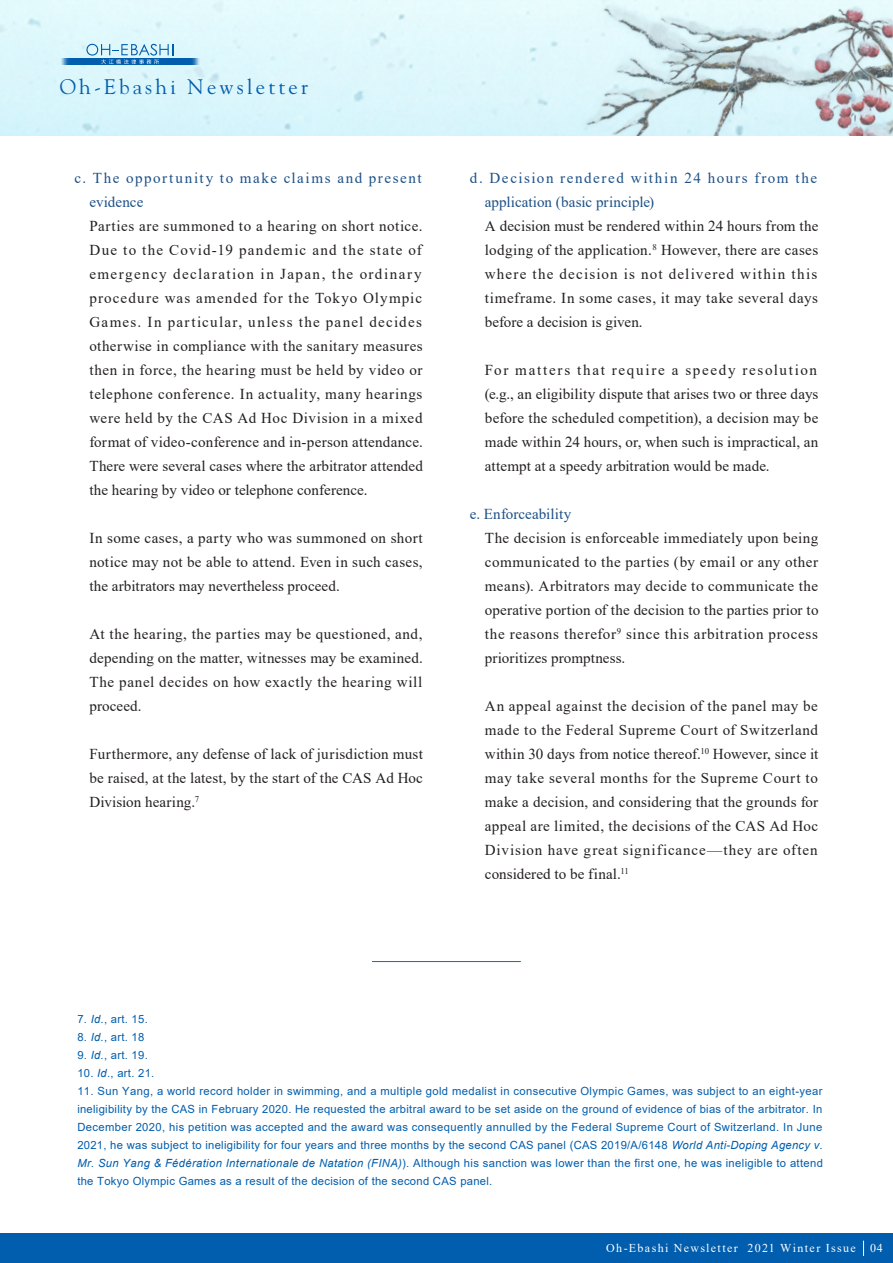
<style>
.page{position:relative;width:893px;height:1263px;background:#fff}
.page>*{position:absolute;margin:0;border:0;box-sizing:border-box;transform-origin:0 0}
.t1{font:21px "Goudy Std";letter-spacing:.15em;color:#015dad}
.t2{font:15.15px/24px "Times New Roman";letter-spacing:.015em;color:#231f20;text-align:justify}
.t3{font:15.15px/24px "Times New Roman";letter-spacing:.095em;color:#1c5087}
.t4{font:15.15px "Times New Roman";letter-spacing:.005em;color:#1c5087}
.t5{font:12px "Times New Roman";letter-spacing:.11em;color:#fff}
.t6{font:11.25px/18px "Arial";letter-spacing:.025em;color:#015dad;text-align:justify}
.s1{font-style:italic}
</style>
<div class="page">
<hr style="left:372px;top:961px;width:149px;height:1px;background:#0072bc">
<div style="left:0;top:1233px;width:893px;height:30px;background:#015dad"></div>
<svg style="left:863px;top:1241px;width:1px;height:15px"></svg>
<img style="left:0;top:0;width:893px;height:136px">
<div style="left:60px;top:58px;width:140px;height:7px;background:#d5f1f8"></div>
<div style="left:61px;top:58px;width:138px;height:7px;background:#c1e4f1"></div>
<div style="left:62px;top:58px;width:136px;height:7px;background:#98c6e1"></div>
<div style="left:62px;top:58px;width:135px;height:7px;background:#a5d0e6"></div>
<div style="left:63px;top:58px;width:134px;height:7px;background:#83b7da"></div>
<div style="left:64px;top:58px;width:132px;height:7px;background:#5b9bca"></div>
<div style="left:65px;top:58px;width:130px;height:7px;background:#3e87c0"></div>
<div style="left:66px;top:58px;width:128px;height:7px;background:#2676b8"></div>
<div style="left:67px;top:58px;width:126px;height:7px;background:#1369b2"></div>
<div style="left:68px;top:58px;width:124px;height:7px;background:#0963af"></div>
<div style="left:69px;top:58px;width:122px;height:7px;background:#015dad"></div>
<svg style="left:86px;top:44px;width:87px;height:20px"></svg>
<h1 class="t1" style="left:60px;top:74px;width:250px">Oh-Ebashi Newsletter</h1>
<p class="t3" style="left:89px;top:165px;width:334px;text-indent:-15px">c. The opportunity to make claims and present evidence</p>
<p class="t2" style="left:89px;top:213px;width:335px">Parties are summoned to a hearing on short notice.<br>Due to the Covid-19 pandemic and the state of emergency declaration in Japan, the ordinary procedure was amended for the Tokyo Olympic Games. In particular, unless the panel decides otherwise in compliance with the sanitary measures then in force, the hearing must be held by video or telephone conference. In actuality, many hearings were held by the CAS Ad Hoc Division in a mixed format of video-conference and in-person attendance.<br>There were several cases where the arbitrator attended the hearing by video or telephone conference.</p>
<p class="t2" style="left:89px;top:525px;width:335px">In some cases, a party who was summoned on short notice may not be able to attend. Even in such cases, the arbitrators may nevertheless proceed.</p>
<p class="t2" style="left:89px;top:621px;width:335px">At the hearing, the parties may be questioned, and, depending on the matter, witnesses may be examined.<br>The panel decides on how exactly the hearing will proceed.</p>
<p class="t2" style="left:89px;top:741px;width:335px">Furthermore, any defense of lack of jurisdiction must be raised, at the latest, by the start of the CAS Ad Hoc Division hearing.<sup>7</sup></p>
<p class="t3" style="left:485px;top:165px;width:334px;text-indent:-15px">d. Decision rendered within 24 hours from the application (basic principle)</p>
<p class="t2" style="left:485px;top:213px;width:335px">A decision must be rendered within 24 hours from the lodging of the application.<sup>8</sup> However, there are cases where the decision is not delivered within this timeframe. In some cases, it may take several days before a decision is given.</p>
<p class="t2" style="left:485px;top:357px;width:335px">For matters that require a speedy resolution (e.g., an eligibility dispute that arises two or three days before the scheduled competition), a decision may be made within 24 hours, or, when such is impractical, an attempt at a speedy arbitration would be made.</p>
<p class="t4" style="left:470px;top:503px;width:103px">e. Enforceability</p>
<p class="t2" style="left:485px;top:525px;width:335px">The decision is enforceable immediately upon being communicated to the parties (by email or any other means). Arbitrators may decide to communicate the operative portion of the decision to the parties prior to the reasons therefor<sup>9</sup> since this arbitration process prioritizes promptness.</p>
<p class="t2" style="left:485px;top:693px;width:335px">An appeal against the decision of the panel may be made to the Federal Supreme Court of Switzerland within 30 days from notice thereof.<sup>10</sup> However, since it may take several months for the Supreme Court to make a decision, and considering that the grounds for appeal are limited, the decisions of the CAS Ad Hoc Division have great significance—they are often considered to be final.<sup>11</sup></p>
<p class="t6" style="left:77px;top:1010px;width:72px">7. <span class="s1">Id</span>., art. 15.</p>
<p class="t6" style="left:77px;top:1028px;width:69px">8. <span class="s1">Id</span>., art. 18</p>
<p class="t6" style="left:77px;top:1046px;width:72px">9. <span class="s1">Id</span>., art. 19.</p>
<p class="t6" style="left:77px;top:1064px;width:79px">10. <span class="s1">Id</span>., art. 21.</p>
<p class="t6" style="left:77px;top:1082px;width:747px">11. Sun Yang, a world record holder in swimming, and a multiple gold medalist in consecutive Olympic Games, was subject to an eight-year ineligibility by the CAS in February 2020. He requested the arbitral award to be set aside on the ground of evidence of bias of the arbitrator. In December 2020, his petition was accepted and the award was consequently annulled by the Federal Supreme Court of Switzerland. In June 2021, he was subject to ineligibility for four years and three months by the second CAS panel (CAS 2019/A/6148 <span class="s1">World Anti-Doping Agency v.<br>Mr. Sun Yang &amp; Fédération Internationale de Natation (FINA)</span>). Although his sanction was lower than the first one, he was ineligible to attend the Tokyo Olympic Games as a result of the decision of the second CAS panel.</p>
<p class="t5" style="left:606px;top:1239px;width:278px">Oh-Ebashi Newsletter 2021 Winter Issue 04</p>
</div>
